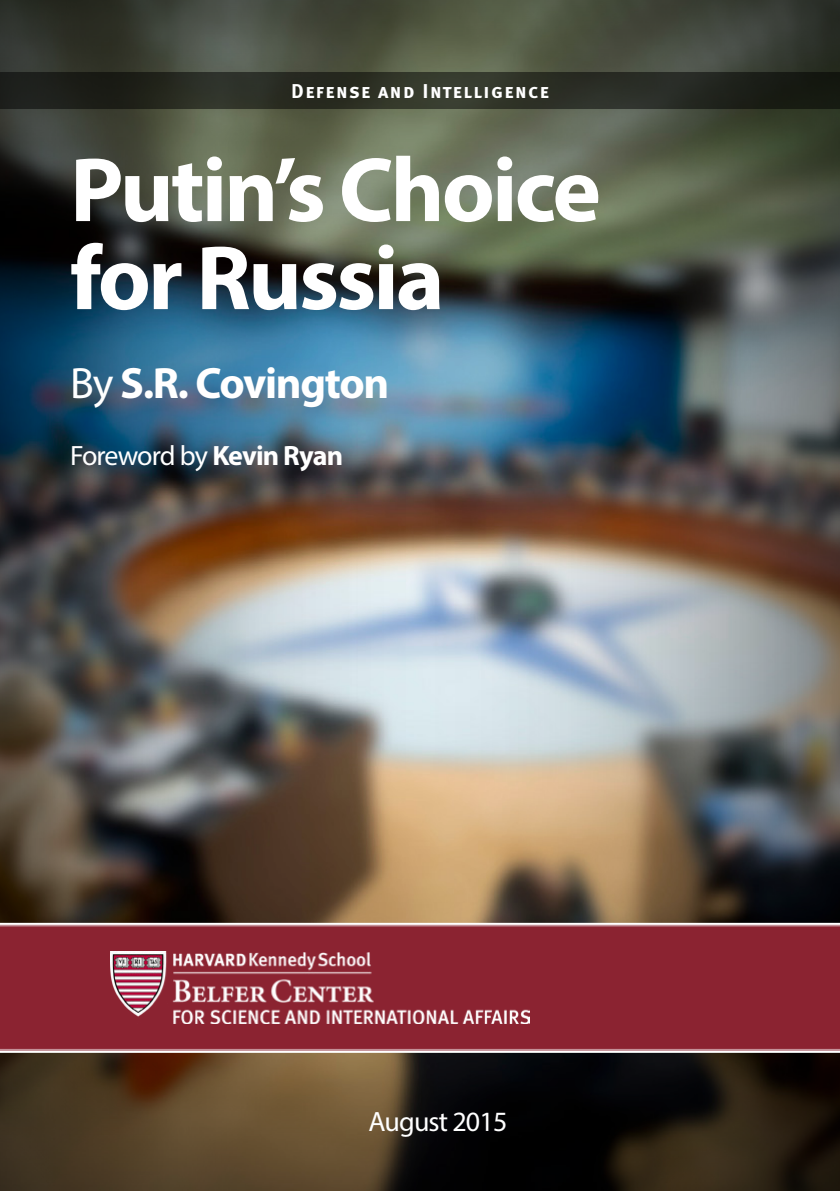
<style>
.page{position:relative;width:840px;height:1191px;background:#fff}
.page>*{position:absolute;margin:0;border:0;box-sizing:border-box;transform-origin:0 0}
.Byline{font:700 92px/88px "Myriad Pro";letter-spacing:-.03em;color:#fff}
.Byline-2{font:700 44px "Myriad Pro";letter-spacing:-.03em;color:#fff}
.Byline-3{font:28px "Myriad Pro";letter-spacing:-.03em;color:#fff}
.t1{font:20px "Meta Bold Caps";letter-spacing:.075em;color:#fff}
.s1{font-weight:400}
.s2{font-weight:700}
</style>
<div class="page">
<img style="left:0;top:0;width:839px;height:1191px">
<div style="left:0;top:923px;width:839px;height:128px;background:#8b2331"></div>
<img style="left:110px;top:951px;width:419px;height:72px">
<hr style="left:0;top:923px;width:839px;height:2px;background:#fff">
<hr style="left:0;top:924px;width:839px;height:2px;background:#fff">
<hr style="left:0;top:1048px;width:839px;height:2px;background:#fff">
<hr style="left:0;top:1050px;width:839px;height:2px;background:#fff">
<svg style="left:0;top:72px;width:839px;height:36px;background:#262921"></svg>
<p class="t1" style="left:291px;top:79px;width:259px">Defense and Intelligence</p>
<p class="Byline" style="left:70px;top:143px;width:532px">Putin’s Choice for Russia</p>
<p class="Byline-2" style="left:70px;top:354px;width:320px"><span class="s1">By</span> S.R. Covington</p>
<p class="Byline-3" style="left:70px;top:438px;width:274px">Foreword by <span class="s2">Kevin Ryan</span></p>
<p class="Byline-3" style="left:368px;top:1104px;width:140px">August 2015</p>
</div>
